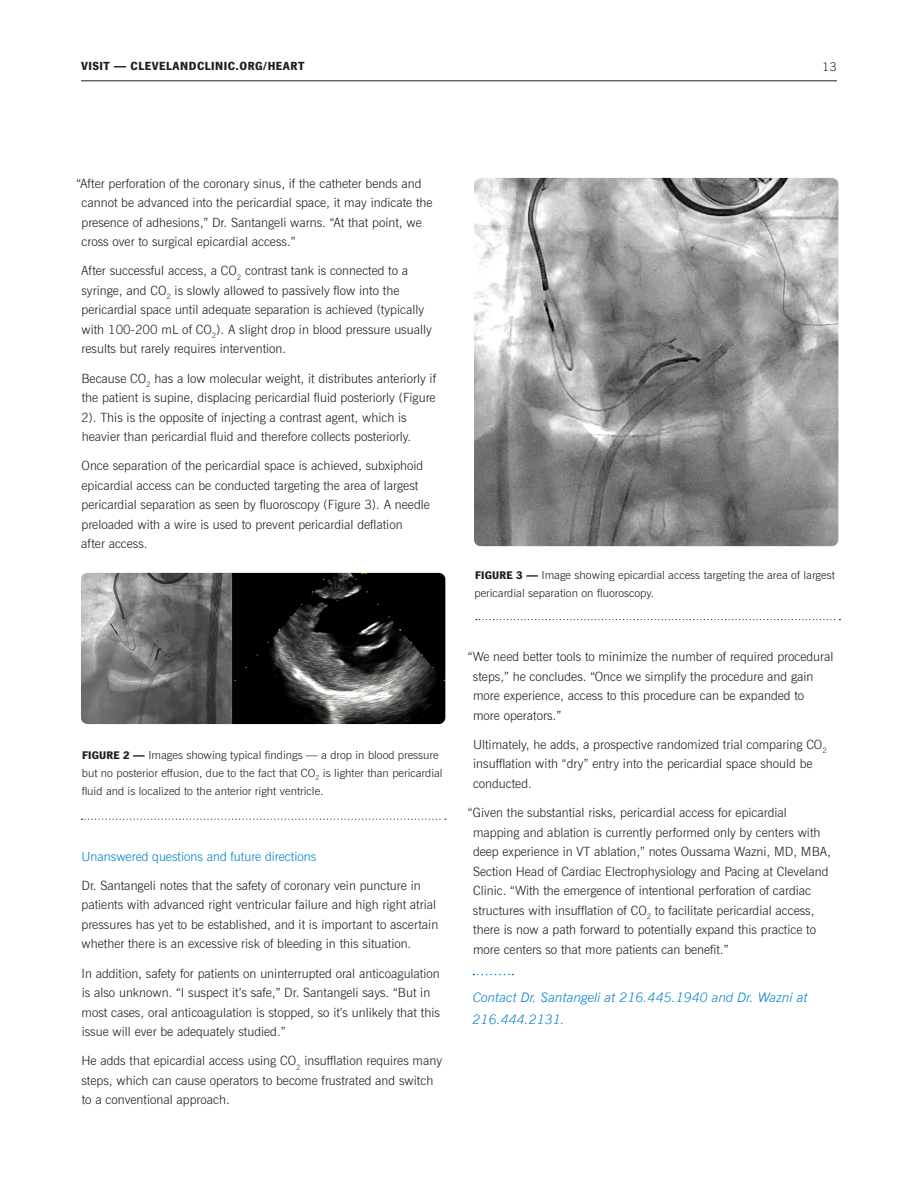
<style>
.page{position:relative;width:918px;height:1188px;background:#fff}
.page>*{position:absolute;margin:0;border:0;box-sizing:border-box;transform-origin:0 0}
.t1{font:italic 300 13.2px/21.8px "News Gothic BT";color:#0082c8}
.t2{font:300 12.75px/19.5px "News Gothic BT";color:#231f20}
.t3{font:300 12.75px "News Gothic BT";color:#0082c8}
.t4{font:900 12px "News Gothic LT Std";letter-spacing:.04em;color:#231f20}
.t5{font:300 12px "News Gothic BT";color:#231f20}
.t6{font:300 11.25px/18px "News Gothic BT";color:#231f20}
.s1{font-family:"News Gothic LT Std";font-weight:900}
</style>
<div class="page">
<hr style="left:81px;top:81px;width:756px;height:1px;background:#231f20">
<img style="left:81px;top:573px;width:364px;height:151px">
<img style="left:474px;top:178px;width:364px;height:368px">
<svg style="left:476px;top:619px;width:364px;height:1px"></svg>
<svg style="left:473px;top:974px;width:40px;height:1px"></svg>
<svg style="left:82px;top:819px;width:364px;height:1px"></svg>
<p class="t4" style="left:81px;top:59px;width:225px">VISIT — CLEVELANDCLINIC.ORG/HEART</p>
<p class="t5" style="left:822px;top:59px;width:16px">13</p>
<p class="t2" style="left:82px;top:173px;width:353px;text-indent:-5px">“After perforation of the coronary sinus, if the catheter bends and cannot be advanced into the pericardial space, it may indicate the presence of adhesions,” Dr. Santangeli warns. “At that point, we cross over to surgical epicardial access.”</p>
<p class="t2" style="left:81px;top:261px;width:352px">After successful access, a CO<sub>2</sub> contrast tank is connected to a syringe, and CO<sub>2</sub> is slowly allowed to passively flow into the pericardial space until adequate separation is achieved (typically with 100-200 mL of CO<sub>2</sub>). A slight drop in blood pressure usually results but rarely requires intervention.</p>
<p class="t2" style="left:81px;top:368px;width:357px">Because CO<sub>2</sub> has a low molecular weight, it distributes anteriorly if the patient is supine, displacing pericardial fluid posteriorly (Figure 2). This is the opposite of injecting a contrast agent, which is heavier than pericardial fluid and therefore collects posteriorly.</p>
<p class="t2" style="left:81px;top:456px;width:350px">Once separation of the pericardial space is achieved, subxiphoid epicardial access can be conducted targeting the area of largest pericardial separation as seen by fluoroscopy (Figure 3). A needle preloaded with a wire is used to prevent pericardial deflation<br>after access.</p>
<p class="t6" style="left:82px;top:745px;width:362px"><span class="s1">FIGURE 2 —</span> Images showing typical findings — a drop in blood pressure but no posterior effusion, due to the fact that CO<sub>2</sub> is lighter than pericardial fluid and is localized to the anterior right ventricle.</p>
<p class="t3" style="left:82px;top:848px;width:236px">Unanswered questions and future directions</p>
<p class="t2" style="left:81px;top:876px;width:358px">Dr. Santangeli notes that the safety of coronary vein puncture in patients with advanced right ventricular failure and high right atrial pressures has yet to be established, and it is important to ascertain whether there is an excessive risk of bleeding in this situation.</p>
<p class="t2" style="left:81px;top:963px;width:360px">In addition, safety for patients on uninterrupted oral anticoagulation is also unknown. “I suspect it’s safe,” Dr. Santangeli says. “But in most cases, oral anticoagulation is stopped, so it’s unlikely that this issue will ever be adequately studied.”</p>
<p class="t2" style="left:81px;top:1051px;width:362px">He adds that epicardial access using CO<sub>2</sub> insufflation requires many steps, which can cause operators to become frustrated and switch to a conventional approach.</p>
<p class="t6" style="left:475px;top:566px;width:362px"><span class="s1">FIGURE 3 —</span> Image showing epicardial access targeting the area of largest pericardial separation on fluoroscopy.</p>
<p class="t2" style="left:473px;top:647px;width:362px;text-indent:-5px">“We need better tools to minimize the number of required procedural steps,” he concludes. “Once we simplify the procedure and gain more experience, access to this procedure can be expanded to more operators.”</p>
<p class="t2" style="left:473px;top:734px;width:355px">Ultimately, he adds, a prospective randomized trial comparing CO<sub>2 </sub>insufflation with “dry” entry into the pericardial space should be conducted.</p>
<p class="t2" style="left:473px;top:803px;width:360px;text-indent:-5px">“Given the substantial risks, pericardial access for epicardial mapping and ablation is currently performed only by centers with deep experience in VT ablation,” notes Oussama Wazni, MD, MBA, Section Head of Cardiac Electrophysiology and Pacing at Cleveland Clinic. “With the emergence of intentional perforation of cardiac structures with insufflation of CO<sub>2</sub> to facilitate pericardial access, there is now a path forward to potentially expand this practice to more centers so that more patients can benefit.”</p>
<p class="t1" style="left:473px;top:987px;width:337px">Contact Dr. Santangeli at 216.445.1940 and Dr. Wazni at<br>216.444.2131.</p>
</div>
